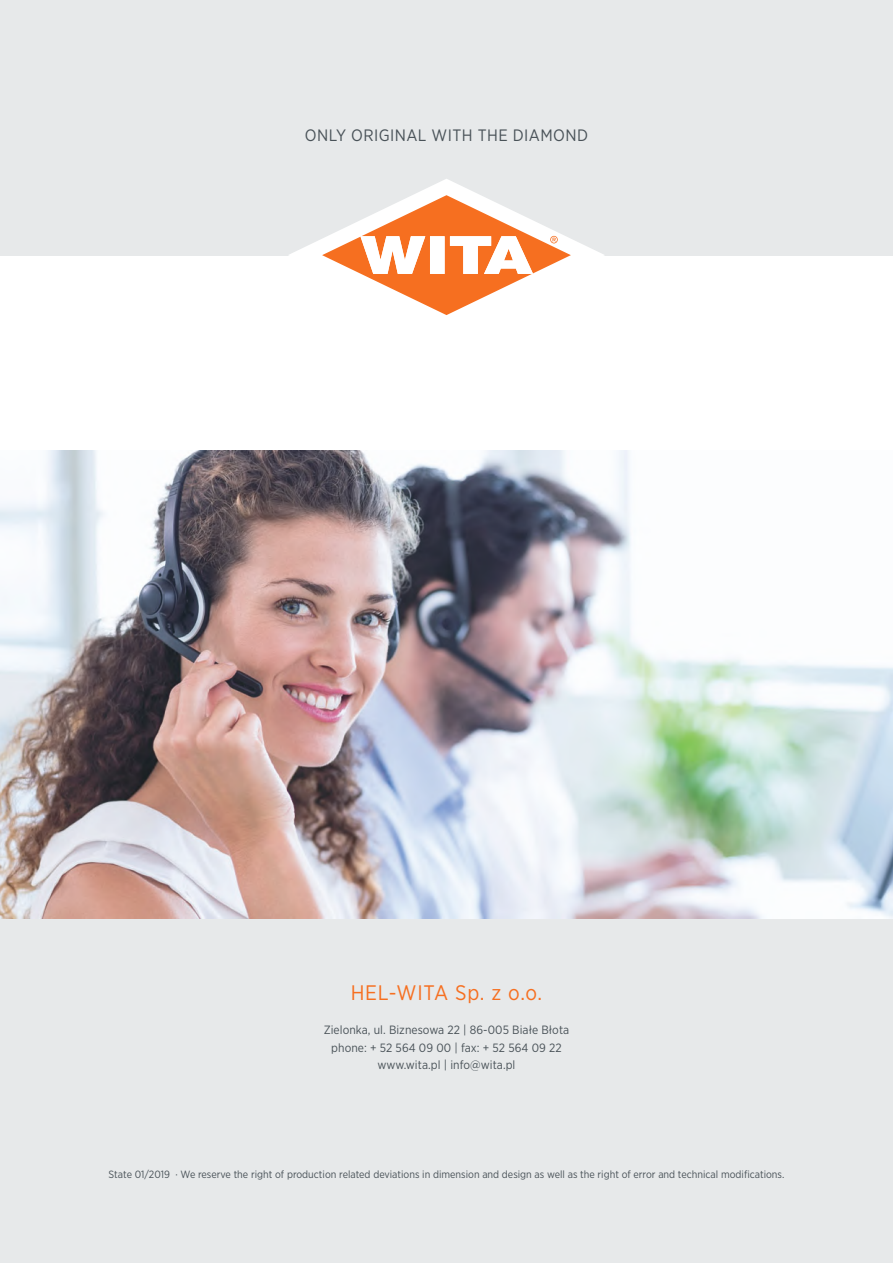
<style>
.page{position:relative;width:893px;height:1263px;background:#fff}
.page>*{position:absolute;margin:0;border:0;box-sizing:border-box;transform-origin:0 0}
.t1{font:21px "Gotham Narrow";letter-spacing:.035em;color:#f66f20}
.t2{font:16.5px "Gotham Narrow";letter-spacing:.025em;color:#495258}
.t3{font:12px/17.2px "Gotham Narrow";letter-spacing:.005em;color:#495258;text-align:center}
.t4{font:10.5px "Gotham Narrow";color:#495258}
</style>
<div class="page">
<div style="left:0;top:0;width:893px;height:255px;background:#e7e9ea"></div>
<div style="left:0;top:451px;width:893px;height:812px;background:#e7e9ea"></div>
<svg style="left:288px;top:179px;width:317px;height:77px"></svg>
<svg style="left:322px;top:195px;width:249px;height:120px"></svg>
<img style="left:0;top:451px;width:893px;height:467px">
<h2 class="t2" style="left:305px;top:129px;width:285px">ONLY ORIGINAL WITH THE DIAMOND</h2>
<h1 class="t1" style="left:351px;top:985px;width:193px">HEL-WITA Sp. z o.o.</h1>
<p class="t3" style="left:324px;top:1022px;width:247px">Zielonka, ul. Biznesowa 22 | 86-005 Białe Błota phone: + 52 564 09 00 | fax: + 52 564 09 22 www.wita.pl | info@wita.pl</p>
<p class="t4" style="left:109px;top:1170px;width:677px">State 01/2019 · We reserve the right of production related deviations in dimension and design as well as the right of error and technical modifications.</p>
</div>
